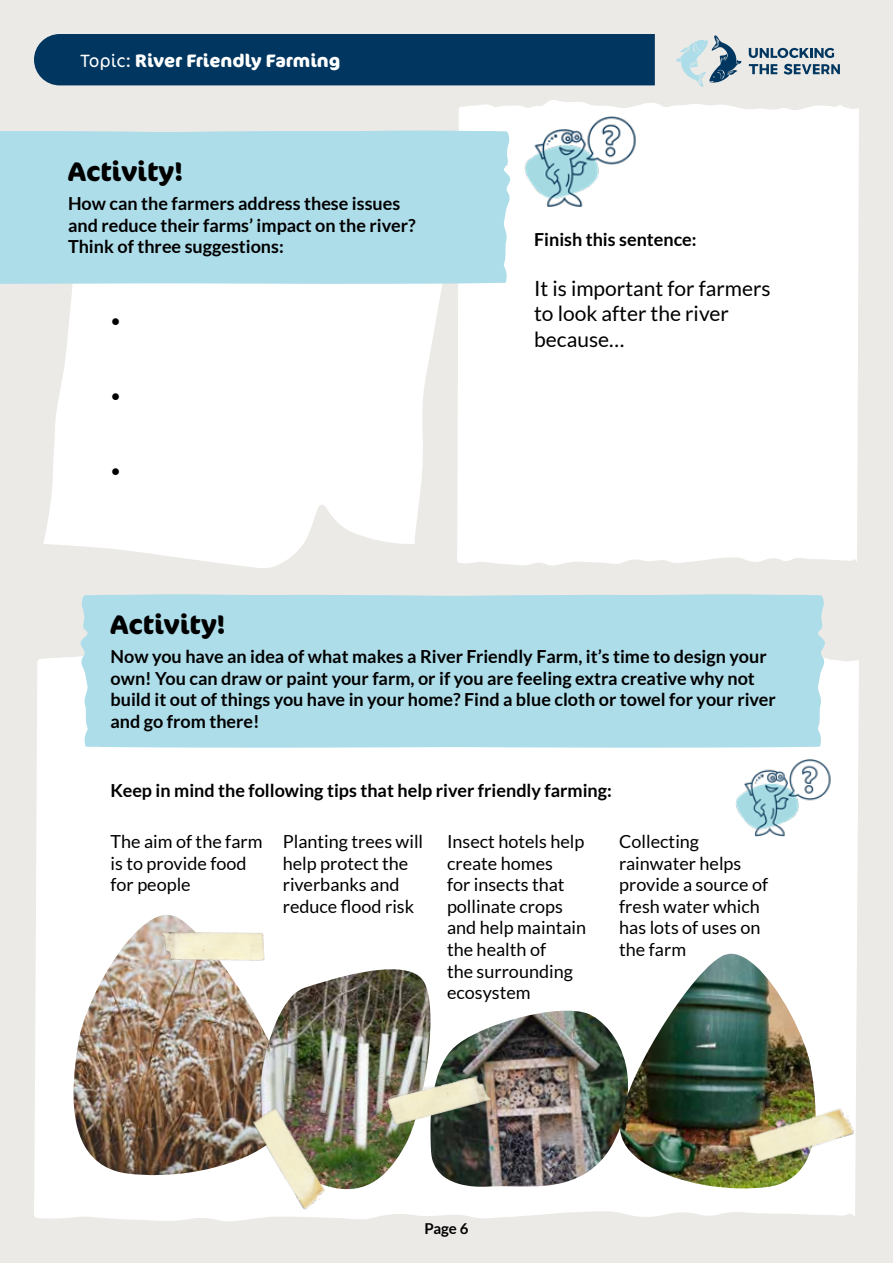
<style>
.page{position:relative;width:893px;height:1263px;background:#eceae6}
.page>*{position:absolute;margin:0;border:0;box-sizing:border-box;transform-origin:0 0}
.t1{font:700 27px "Cocon Pro";color:#000}
.t2{font:21px/25.2px "Lato";color:#000}
.t3{font:700 18px/21.6px "Lato";color:#000}
.t4{font:18px/21.6px "Lato";color:#000}
.t5{font:700 18px "Cocon Pro";color:#fff}
.t6{font:700 15px "Lato";color:#000}
.s1{font-weight:300}
</style>
<div class="page">
<div style="left:34px;top:656px;width:825px;height:565px;background:#fff"></div>
<img style="left:619px;top:954px;width:197px;height:234px">
<img style="left:73px;top:915px;width:216px;height:260px">
<img style="left:260px;top:969px;width:171px;height:221px">
<div style="left:80px;top:594px;width:733px;height:154px;background:#aeddea"></div>
<svg style="left:44px;top:284px;width:398px;height:284px;background:#fcfcfb"></svg>
<div style="left:457px;top:100px;width:402px;height:466px;background:#fff"></div>
<svg style="left:500px;top:130px;width:11px;height:154px;background:#ceeaf2"></svg>
<div style="left:0;top:130px;width:500px;height:154px;background:#aeddea"></div>
<div style="left:34px;top:34px;width:621px;height:51px;background:#00365f"></div>
<svg style="left:749px;top:48px;width:85px;height:10px"></svg>
<svg style="left:749px;top:64px;width:28px;height:10px"></svg>
<svg style="left:784px;top:64px;width:56px;height:11px"></svg>
<svg style="left:676px;top:35px;width:66px;height:52px"></svg>
<img style="left:162px;top:931px;width:103px;height:30px">
<img style="left:248px;top:1105px;width:82px;height:110px">
<img style="left:732px;top:746px;width:102px;height:102px">
<img style="left:520px;top:101px;width:120px;height:121px">
<img style="left:430px;top:1011px;width:199px;height:176px">
<img style="left:384px;top:1071px;width:107px;height:55px">
<img style="left:746px;top:1105px;width:113px;height:61px">
<p class="t5" style="left:81px;top:48px;width:261px"><span class="s1">Topic:</span> River Friendly Farming</p>
<h1 class="t1" style="left:68px;top:153px;width:116px">Activity!</h1>
<p class="t3" style="left:68px;top:193px;width:349px">How can the farmers address these issues and reduce their farms’ impact on the river?<br>Think of three suggestions:</p>
<p class="t4" style="left:111px;top:309px;width:12px">•</p>
<p class="t4" style="left:111px;top:384px;width:12px">•</p>
<p class="t4" style="left:111px;top:459px;width:12px">•</p>
<p class="t3" style="left:534px;top:228px;width:164px">Finish this sentence:</p>
<p class="t2" style="left:534px;top:276px;width:238px">It is important for farmers to look after the river because…</p>
<h1 class="t1" style="left:111px;top:606px;width:116px">Activity!</h1>
<p class="t3" style="left:111px;top:645px;width:667px">Now you have an idea of what makes a River Friendly Farm, it’s time to design your own! You can draw or paint your farm, or if you are feeling extra creative why not build it out of things you have in your home? Find a blue cloth or towel for your river and go from there!</p>
<p class="t3" style="left:111px;top:780px;width:503px">Keep in mind the following tips that help river friendly farming:</p>
<p class="t4" style="left:111px;top:830px;width:153px">The aim of the farm is to provide food for people</p>
<p class="t4" style="left:283px;top:830px;width:142px">Planting trees will help protect the riverbanks and reduce flood risk</p>
<p class="t4" style="left:447px;top:830px;width:141px">Insect hotels help create homes<br>for insects that pollinate crops and help maintain the health of<br>the surrounding ecosystem</p>
<p class="t4" style="left:619px;top:830px;width:150px">Collecting rainwater helps provide a source of fresh water which has lots of uses on the farm</p>
<p class="t6" style="left:424px;top:1219px;width:46px">Page 6</p>
</div>
